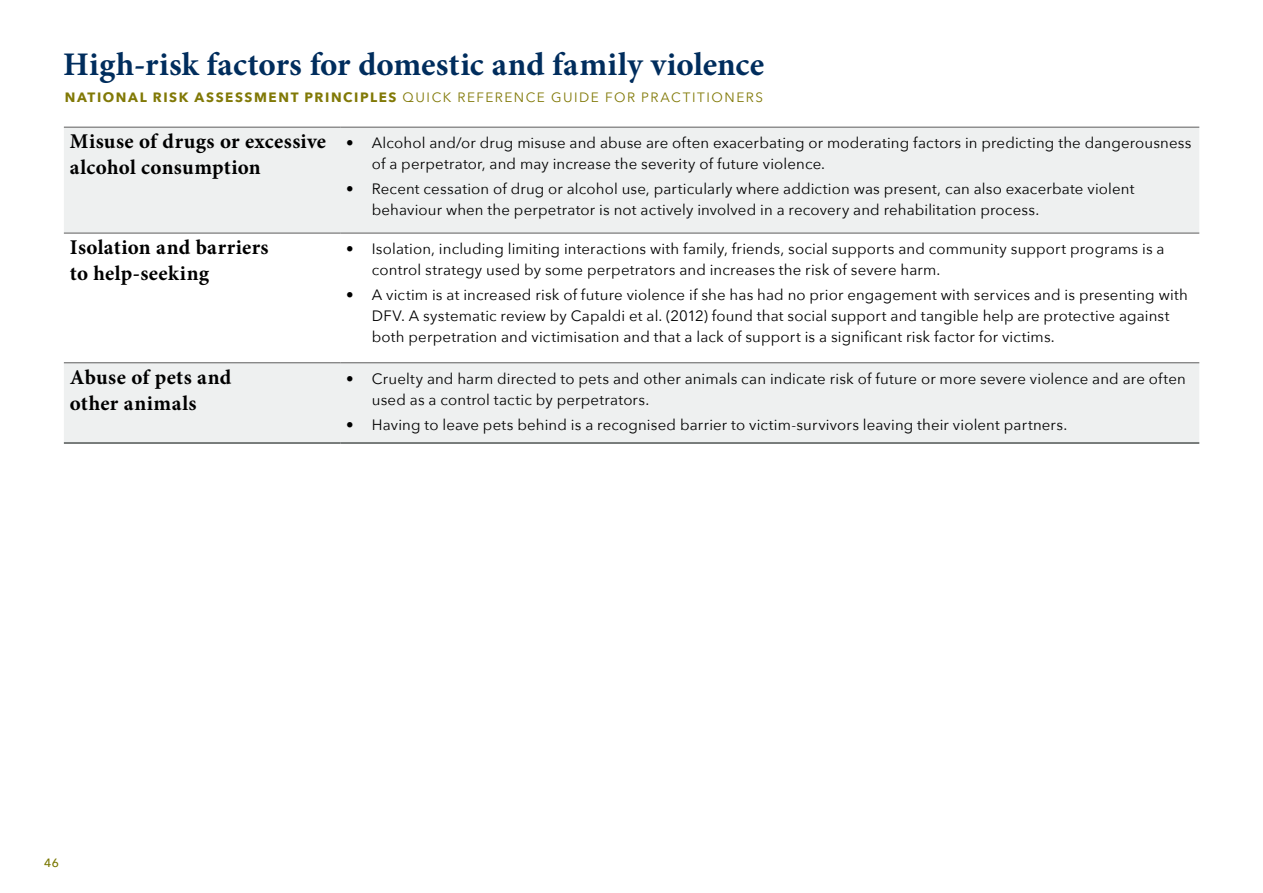
<style>
.page{position:relative;width:1263px;height:893px;background:#fff}
.page>*{position:absolute;margin:0;border:0;box-sizing:border-box;transform-origin:0 0}
.t1{font:700 33px "Minion Pro";color:#002d5d}
.t2{font:700 21px/25.5px "Minion Pro";letter-spacing:.015em;color:#000}
.t3{font:15px/21px "Avenir Next";letter-spacing:.01em;color:#000}
.t4{font:13.5px "Avenir Next";letter-spacing:.115em;color:#817907}
.t5{font:500 12px "Avenir Next";color:#797700}
.s1{font-weight:700}
</style>
<div class="page">
<svg style="left:64px;top:128px;width:1135px;height:314px;fill:#eef0f0"></svg>
<hr style="left:64px;top:442px;width:276px;height:2px;background:#505554">
<hr style="left:340px;top:442px;width:859px;height:2px;background:#505554">
<hr style="left:64px;top:127px;width:276px;height:1px;background:#5d5d5d">
<hr style="left:340px;top:127px;width:859px;height:1px;background:#5d5d5d">
<hr style="left:64px;top:362px;width:276px;height:1px;background:#5d5d5d">
<hr style="left:340px;top:362px;width:859px;height:1px;background:#5d5d5d">
<hr style="left:64px;top:233px;width:276px;height:1px;background:#5d5d5d">
<hr style="left:340px;top:233px;width:859px;height:1px;background:#5d5d5d">
<h1 class="t1" style="left:63px;top:41px;width:703px">High-risk factors for domestic and family violence</h1>
<p class="t4" style="left:65px;top:86px;width:700px"><span class="s1">NATIONAL RISK ASSESSMENT PRINCIPLES</span> QUICK REFERENCE GUIDE FOR PRACTITIONERS</p>
<h2 class="t2" style="left:70px;top:129px;width:258px">Misuse of drugs or excessive alcohol consumption</h2>
<p class="t3" style="left:372px;top:132px;width:821px;text-indent:-26px">• Alcohol and/or drug misuse and abuse are often exacerbating or moderating factors in predicting the dangerousness of a perpetrator, and may increase the severity of future violence.</p>
<p class="t3" style="left:372px;top:178px;width:764px;text-indent:-26px">• Recent cessation of drug or alcohol use, particularly where addiction was present, can also exacerbate violent behaviour when the perpetrator is not actively involved in a recovery and rehabilitation process.</p>
<h2 class="t2" style="left:70px;top:235px;width:200px">Isolation and barriers to help-seeking</h2>
<p class="t3" style="left:372px;top:238px;width:794px;text-indent:-26px">• Isolation, including limiting interactions with family, friends, social supports and community support programs is a control strategy used by some perpetrators and increases the risk of severe harm.</p>
<p class="t3" style="left:372px;top:284px;width:817px;text-indent:-26px">• A victim is at increased risk of future violence if she has had no prior engagement with services and is presenting with<br>DFV. A systematic review by Capaldi et al. (2012) found that social support and tangible help are protective against both perpetration and victimisation and that a lack of support is a significant risk factor for victims.</p>
<h2 class="t2" style="left:70px;top:364px;width:163px">Abuse of pets and other animals</h2>
<p class="t3" style="left:372px;top:367px;width:815px;text-indent:-26px">• Cruelty and harm directed to pets and other animals can indicate risk of future or more severe violence and are often used as a control tactic by perpetrators.</p>
<p class="t3" style="left:346px;top:414px;width:722px">• Having to leave pets behind is a recognised barrier to victim-survivors leaving their violent partners.</p>
<p class="t5" style="left:44px;top:853px;width:16px">46</p>
</div>
